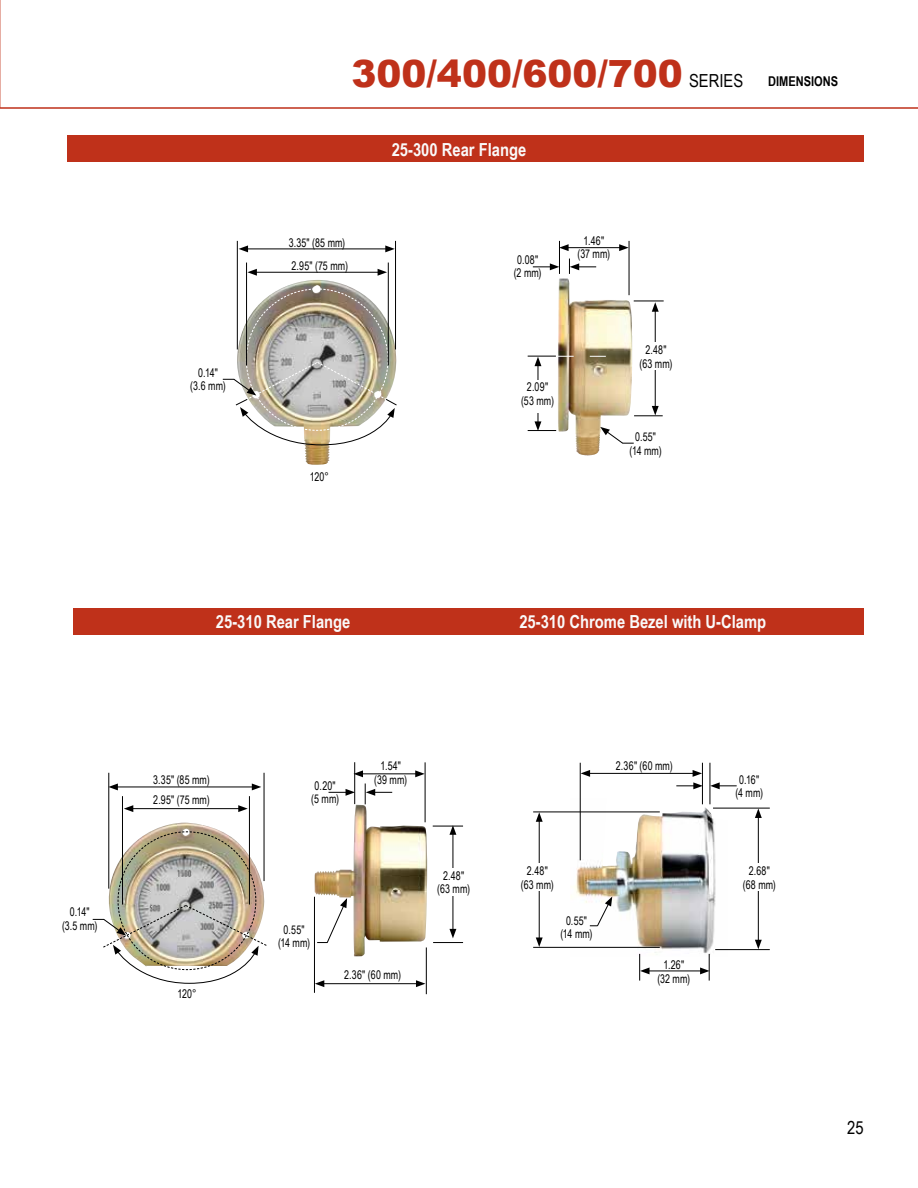
<style>
.page{position:relative;width:918px;height:1188px;background:#fff}
.page>*{position:absolute;margin:0;border:0;box-sizing:border-box;transform-origin:0 0}
.t1{font:900 37.5px "Arial";color:#bf311a}
.t2{font:700 18px "Arial Narrow";color:#fafafa}
.t3{font:18px "Arial Narrow";color:#000}
.t4{font:700 13.5px "Arial Narrow";color:#000}
.t5{font:12px/13.5px "Arial Narrow";letter-spacing:.01em;color:#000;text-align:center;scale:.9 1}
.s1{font-family:"Arial Narrow";font-weight:400;font-size:18px;color:#000}
.s2{font-family:"Arial"}
</style>
<div class="page">
<div style="left:68px;top:135px;width:796px;height:26px;background:#bf311a"></div>
<div style="left:73px;top:608px;width:791px;height:26px;background:#bf311a"></div>
<img style="left:236px;top:280px;width:152px;height:185px">
<hr style="left:246px;top:263px;width:1px;height:102px;background:#000">
<hr style="left:388px;top:263px;width:1px;height:102px;background:#000">
<hr style="left:237px;top:241px;width:1px;height:108px;background:#000">
<hr style="left:395px;top:241px;width:1px;height:108px;background:#000">
<hr style="left:246px;top:249px;width:142px;height:1px;background:#000">
<svg style="left:239px;top:245px;width:9px;height:7px"></svg>
<svg style="left:385px;top:245px;width:10px;height:7px"></svg>
<hr style="left:255px;top:272px;width:125px;height:1px;background:#000">
<svg style="left:247px;top:269px;width:10px;height:7px"></svg>
<svg style="left:378px;top:269px;width:9px;height:7px"></svg>
<svg style="left:223px;top:288px;width:174px;height:158px"></svg>
<img style="left:558px;top:278px;width:23px;height:177px">
<hr style="left:655px;top:309px;width:1px;height:99px;background:#000">
<svg style="left:652px;top:302px;width:7px;height:10px"></svg>
<hr style="left:629px;top:241px;width:1px;height:54px;background:#000">
<hr style="left:566px;top:247px;width:56px;height:1px;background:#000">
<svg style="left:560px;top:244px;width:9px;height:7px"></svg>
<svg style="left:619px;top:244px;width:10px;height:7px"></svg>
<hr style="left:559px;top:241px;width:1px;height:33px;background:#000">
<hr style="left:634px;top:301px;width:30px;height:1px;background:#000">
<svg style="left:634px;top:406px;width:29px;height:10px"></svg>
<hr style="left:538px;top:364px;width:1px;height:60px;background:#000">
<svg style="left:528px;top:356px;width:78px;height:10px"></svg>
<svg style="left:528px;top:421px;width:28px;height:10px"></svg>
<svg style="left:533px;top:263px;width:26px;height:7px"></svg>
<svg style="left:569px;top:259px;width:27px;height:15px"></svg>
<svg style="left:600px;top:427px;width:34px;height:17px"></svg>
<div style="left:634px;top:343px;width:44px;height:27px;background:#fff"></div>
<div style="left:519px;top:380px;width:37px;height:32px;background:#fff"></div>
<img style="left:315px;top:805px;width:112px;height:151px">
<hr style="left:264px;top:773px;width:1px;height:108px;background:#000">
<img style="left:109px;top:823px;width:156px;height:8px">
<hr style="left:122px;top:796px;width:1px;height:109px;background:#000">
<hr style="left:249px;top:796px;width:1px;height:109px;background:#000">
<hr style="left:131px;top:808px;width:110px;height:1px;background:#000">
<svg style="left:124px;top:805px;width:9px;height:7px"></svg>
<svg style="left:238px;top:805px;width:10px;height:7px"></svg>
<hr style="left:108px;top:773px;width:1px;height:116px;background:#000">
<hr style="left:116px;top:787px;width:138px;height:1px;background:#000">
<svg style="left:108px;top:784px;width:10px;height:6px"></svg>
<svg style="left:252px;top:784px;width:9px;height:6px"></svg>
<img style="left:93px;top:831px;width:174px;height:153px">
<hr style="left:361px;top:773px;width:57px;height:1px;background:#000">
<svg style="left:415px;top:770px;width:10px;height:7px"></svg>
<svg style="left:355px;top:770px;width:8px;height:7px"></svg>
<hr style="left:425px;top:762px;width:1px;height:60px;background:#000">
<hr style="left:354px;top:762px;width:1px;height:42px;background:#000">
<svg style="left:365px;top:784px;width:27px;height:20px"></svg>
<svg style="left:329px;top:789px;width:26px;height:7px"></svg>
<hr style="left:453px;top:832px;width:1px;height:99px;background:#000">
<svg style="left:449px;top:929px;width:7px;height:9px"></svg>
<svg style="left:449px;top:825px;width:7px;height:10px"></svg>
<hr style="left:433px;top:826px;width:30px;height:1px;background:#000">
<hr style="left:433px;top:942px;width:30px;height:1px;background:#000">
<hr style="left:314px;top:897px;width:1px;height:96px;background:#000">
<hr style="left:322px;top:983px;width:96px;height:1px;background:#000">
<svg style="left:416px;top:980px;width:9px;height:7px"></svg>
<svg style="left:315px;top:980px;width:9px;height:7px"></svg>
<hr style="left:426px;top:947px;width:1px;height:47px;background:#000">
<svg style="left:317px;top:898px;width:30px;height:46px"></svg>
<div style="left:433px;top:868px;width:41px;height:27px;background:#fff"></div>
<img style="left:570px;top:798px;width:157px;height:156px">
<hr style="left:715px;top:949px;width:55px;height:1px;background:#000">
<hr style="left:758px;top:816px;width:1px;height:126px;background:#000">
<svg style="left:755px;top:809px;width:7px;height:9px"></svg>
<svg style="left:755px;top:940px;width:7px;height:9px"></svg>
<hr style="left:702px;top:763px;width:1px;height:41px;background:#000">
<hr style="left:588px;top:773px;width:107px;height:1px;background:#000">
<svg style="left:581px;top:770px;width:9px;height:7px"></svg>
<hr style="left:580px;top:763px;width:1px;height:97px;background:#000">
<hr style="left:713px;top:808px;width:57px;height:1px;background:#000">
<hr style="left:647px;top:971px;width:55px;height:1px;background:#000">
<svg style="left:639px;top:954px;width:11px;height:27px"></svg>
<svg style="left:700px;top:954px;width:10px;height:27px"></svg>
<hr style="left:710px;top:763px;width:1px;height:41px;background:#000">
<svg style="left:676px;top:770px;width:27px;height:19px"></svg>
<svg style="left:710px;top:782px;width:27px;height:7px"></svg>
<svg style="left:590px;top:896px;width:22px;height:31px"></svg>
<div style="left:739px;top:864px;width:41px;height:27px;background:#fff"></div>
<hr style="left:533px;top:812px;width:127px;height:1px;background:#000">
<hr style="left:533px;top:947px;width:127px;height:1px;background:#000">
<hr style="left:539px;top:819px;width:1px;height:121px;background:#000">
<svg style="left:536px;top:812px;width:7px;height:10px"></svg>
<svg style="left:536px;top:937px;width:7px;height:10px"></svg>
<div style="left:517px;top:864px;width:41px;height:27px;background:#fff"></div>
<hr style="left:0;top:0;width:1px;height:108px;background:#e6ada3">
<hr style="left:0;top:107px;width:918px;height:2px;background:#bf311a">
<p class="t5" style="left:62px;top:905px;width:41px">0.14" (3.5 mm)</p>
<p class="t5" style="left:190px;top:365px;width:41px">0.14" (3.6 mm)</p>
<h1 class="t1" style="left:352px;top:46px;width:393px">300/400/600/700 <span class="s1">SERIES</span></h1>
<h2 class="t2" style="left:392px;top:136px;width:136px">25-300 Rear Flange</h2>
<p class="t4" style="left:768px;top:71px;width:72px">DIMENSIONS</p>
<p class="t5" style="left:289px;top:231px;width:67px;line-height:22.5px;text-align:left">3.35" (85 mm)<br>2.95" (75 mm)</p>
<p class="t5" style="left:310px;top:469px;width:23px">120<span class="s2">°</span></p>
<p class="t5" style="left:514px;top:252px;width:32px;text-align:left">0.08" (2 mm)</p>
<p class="t5" style="left:578px;top:234px;width:38px">1.46" (37 mm)</p>
<p class="t5" style="left:521px;top:380px;width:38px">2.09" (53 mm)</p>
<p class="t5" style="left:639px;top:343px;width:38px">2.48" (63 mm)</p>
<p class="t5" style="left:629px;top:430px;width:37px">0.55" (14 mm)</p>
<h2 class="t2" style="left:216px;top:608px;width:136px">25-310 Rear Flange</h2>
<h2 class="t2" style="left:519px;top:608px;width:248px">25-310 Chrome Bezel with U-Clamp</h2>
<p class="t5" style="left:153px;top:769px;width:64px;line-height:20.7px;text-align:left">3.35" (85 mm)<br>2.95" (75 mm)</p>
<p class="t5" style="left:177px;top:986px;width:23px">120<span class="s2">°</span></p>
<p class="t5" style="left:311px;top:778px;width:32px;text-align:left">0.20" (5 mm)</p>
<p class="t5" style="left:374px;top:759px;width:38px">1.54" (39 mm)</p>
<p class="t5" style="left:278px;top:922px;width:37px">0.55" (14 mm)</p>
<p class="t5" style="left:344px;top:968px;width:65px">2.36" (60 mm)</p>
<p class="t5" style="left:437px;top:868px;width:38px">2.48" (63 mm)</p>
<p class="t5" style="left:616px;top:759px;width:65px">2.36" (60 mm)</p>
<p class="t5" style="left:521px;top:864px;width:38px">2.48" (63 mm)</p>
<p class="t5" style="left:560px;top:913px;width:37px">0.55" (14 mm)</p>
<p class="t5" style="left:657px;top:958px;width:38px">1.26" (32 mm)</p>
<p class="t5" style="left:735px;top:773px;width:32px">0.16" (4 mm)</p>
<p class="t5" style="left:743px;top:864px;width:38px">2.68" (68 mm)</p>
<h2 class="t3" style="left:847px;top:1115px;width:18px">25</h2>
</div>
